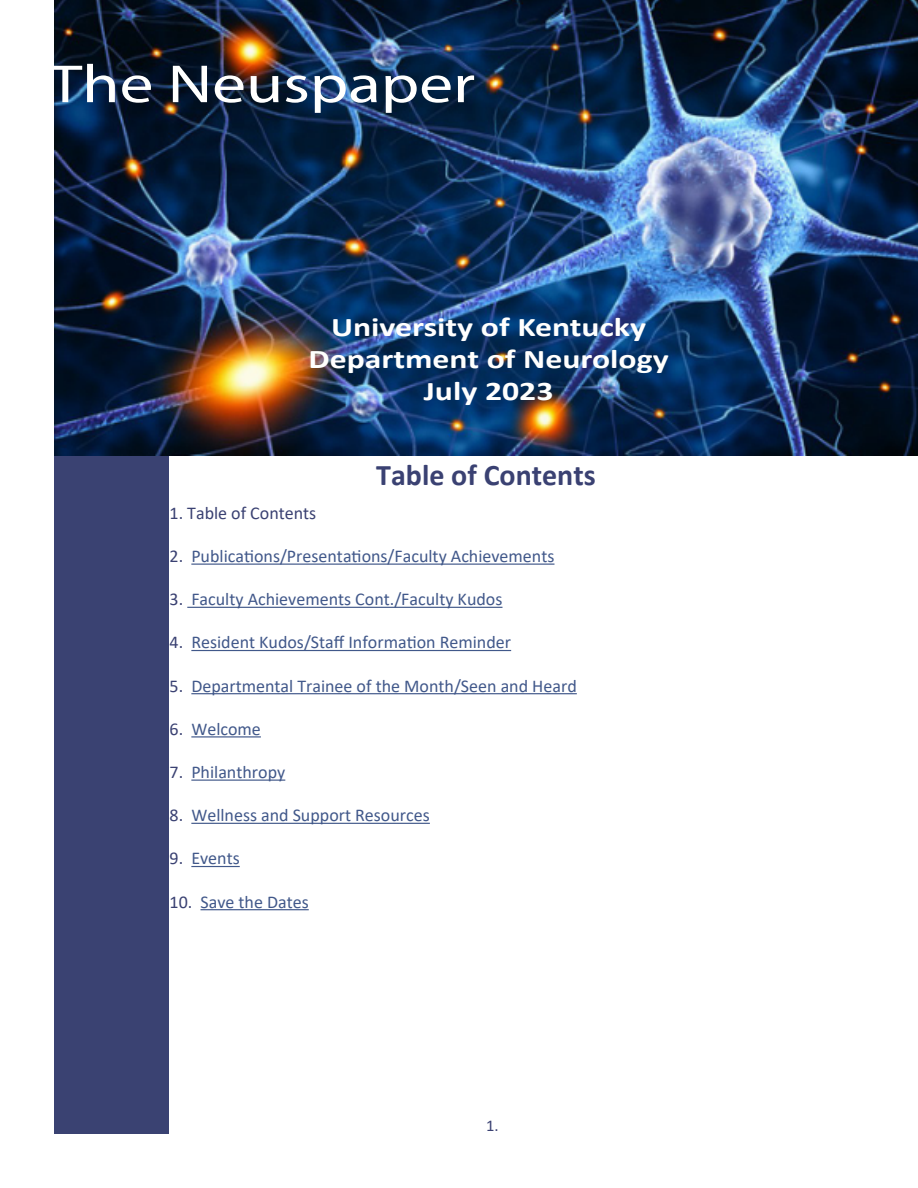
<style>
.page{position:relative;width:918px;height:1188px;background:#fff}
.page>*{position:absolute;margin:0;border:0;box-sizing:border-box;transform-origin:0 0}
.t1{font:54px "Myriad Pro";color:#fffffe;scale:1.25 1}
.t2{font:700 30px "Calibri";color:#3a4172}
.t3{font:700 27px/32.4px "Calibri";color:#fffffe;text-align:center;scale:1.25 1}
.t4{font:18px "Calibri";color:#41588a}
.t5{font:18px "Calibri";color:#3a4172}
.t6{font:16.5px "Calibri";color:#3a4172}
.s1{color:#3a4172}
</style>
<div class="page">
<div style="left:54px;top:456px;width:114px;height:678px;background:#3a4272"></div>
<img style="left:54px;top:0;width:864px;height:456px">
<hr style="left:191px;top:564px;width:364px;height:1px;background:#41588a">
<hr style="left:187px;top:607px;width:315px;height:1px;background:#41588a">
<hr style="left:191px;top:650px;width:320px;height:1px;background:#41588a">
<hr style="left:191px;top:693px;width:386px;height:1px;background:#41588a">
<hr style="left:191px;top:736px;width:70px;height:2px;background:#41588a">
<hr style="left:191px;top:780px;width:94px;height:1px;background:#41588a">
<hr style="left:191px;top:823px;width:239px;height:1px;background:#41588a">
<hr style="left:191px;top:866px;width:49px;height:1px;background:#41588a">
<hr style="left:200px;top:909px;width:109px;height:1px;background:#41588a">
<h1 class="t1" style="left:49px;top:51px;width:343px">The Neuspaper</h1>
<h3 class="t3" style="left:308px;top:310px;width:290px">University of Kentucky<br>Department of Neurology<br>July 2023</h3>
<h2 class="t2" style="left:376px;top:454px;width:221px">Table of Contents</h2>
<p class="t5" style="left:170px;top:500px;width:148px">1. Table of Contents</p>
<p class="t4" style="left:170px;top:544px;width:386px"><span class="s1">2.</span> Publications/Presentations/Faculty Achievements</p>
<p class="t4" style="left:170px;top:587px;width:334px"><span class="s1">3.</span> Faculty Achievements Cont./Faculty Kudos</p>
<p class="t4" style="left:170px;top:630px;width:343px"><span class="s1">4.</span> Resident Kudos/Staff Information Reminder</p>
<p class="t4" style="left:170px;top:673px;width:409px"><span class="s1">5.</span> Departmental Trainee of the Month/Seen and Heard</p>
<p class="t4" style="left:170px;top:716px;width:93px"><span class="s1">6.</span> Welcome</p>
<p class="t4" style="left:170px;top:760px;width:117px"><span class="s1">7.</span> Philanthropy</p>
<p class="t4" style="left:170px;top:803px;width:262px"><span class="s1">8.</span> Wellness and Support Resources</p>
<p class="t4" style="left:170px;top:846px;width:72px"><span class="s1">9.</span> Events</p>
<p class="t4" style="left:170px;top:889px;width:141px"><span class="s1">10.</span> Save the Dates</p>
<p class="t6" style="left:486px;top:1114px;width:14px">1.</p>
</div>
